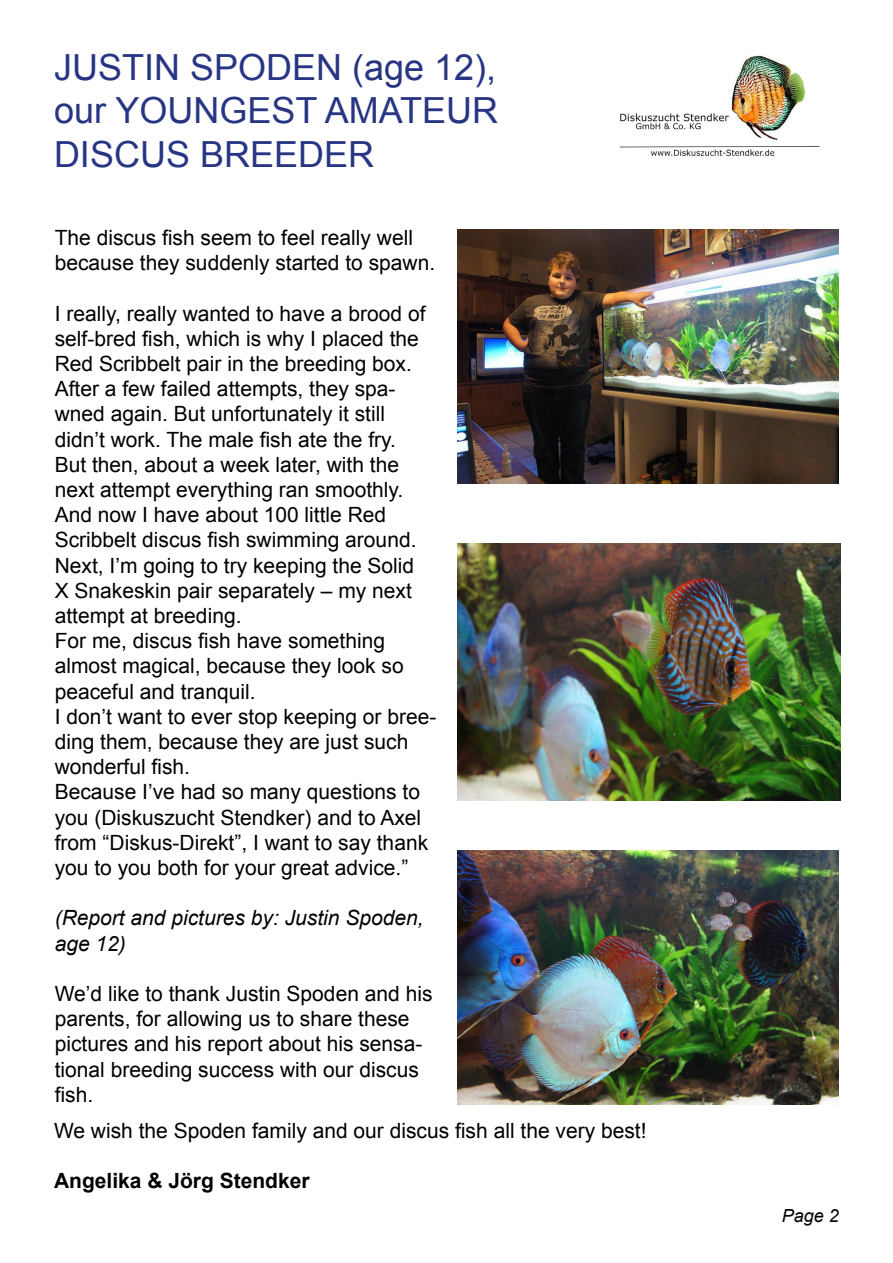
<style>
.page{position:relative;width:893px;height:1263px;background:#fff}
.page>*{position:absolute;margin:0;border:0;box-sizing:border-box;transform-origin:0 0}
.t1{font:36px/43.2px "Arial";color:#283583;text-align:justify}
.t2{font:21px/25.2px "Arial";color:#000}
.t3{font:italic 21px/25.2px "Arial";color:#000}
.t4{font:700 21px "Arial";color:#000}
.t5{font:italic 18px "Arial";color:#000}
</style>
<div class="page">
<img style="left:619px;top:55px;width:201px;height:102px">
<img style="left:457px;top:543px;width:383px;height:257px">
<img style="left:457px;top:230px;width:382px;height:253px">
<img style="left:457px;top:850px;width:382px;height:254px">
<h1 class="t1" style="left:54px;top:46px;width:446px">JUSTIN SPODEN (age 12), our YOUNGEST AMATEUR DISCUS BREEDER</h1>
<p class="t2" style="left:55px;top:225px;width:382px">The discus fish seem to feel really well because they suddenly started to spawn.</p>
<p class="t2" style="left:55px;top:301px;width:383px">I really, really wanted to have a brood of self-bred fish, which is why I placed the Red Scribbelt pair in the breeding box.<br>After a few failed attempts, they spa&shy;wned again. But unfortunately it still didn’t work. The male fish ate the fry.<br>But then, about a week later, with the next attempt everything ran smoothly.<br>And now I have about 100 little Red Scribbelt discus fish swimming around.<br>Next, I’m going to try keeping the Solid<br>X Snakeskin pair separately – my next attempt at breeding.<br>For me, discus fish have something almost magical, because they look so peaceful and tranquil.<br>I don’t want to ever stop keeping or bree&shy;ding them, because they are just such wonderful fish.<br>Because I’ve had so many questions to you (Diskuszucht Stendker) and to Axel from “Diskus-Direkt”, I want to say thank you to you both for your great advice.”</p>
<p class="t3" style="left:55px;top:906px;width:370px">(Report and pictures by: Justin Spoden, age 12)</p>
<p class="t2" style="left:55px;top:981px;width:379px">We’d like to thank Justin Spoden and his parents, for allowing us to share these pictures and his report about his sensa&shy;tional breeding success with our discus fish.</p>
<p class="t2" style="left:54px;top:1118px;width:594px">We wish the Spoden family and our discus fish all the very best!</p>
<p class="t4" style="left:54px;top:1167px;width:257px">Angelika &amp; Jörg Stendker</p>
<p class="t5" style="left:782px;top:1204px;width:59px">Page 2</p>
</div>
